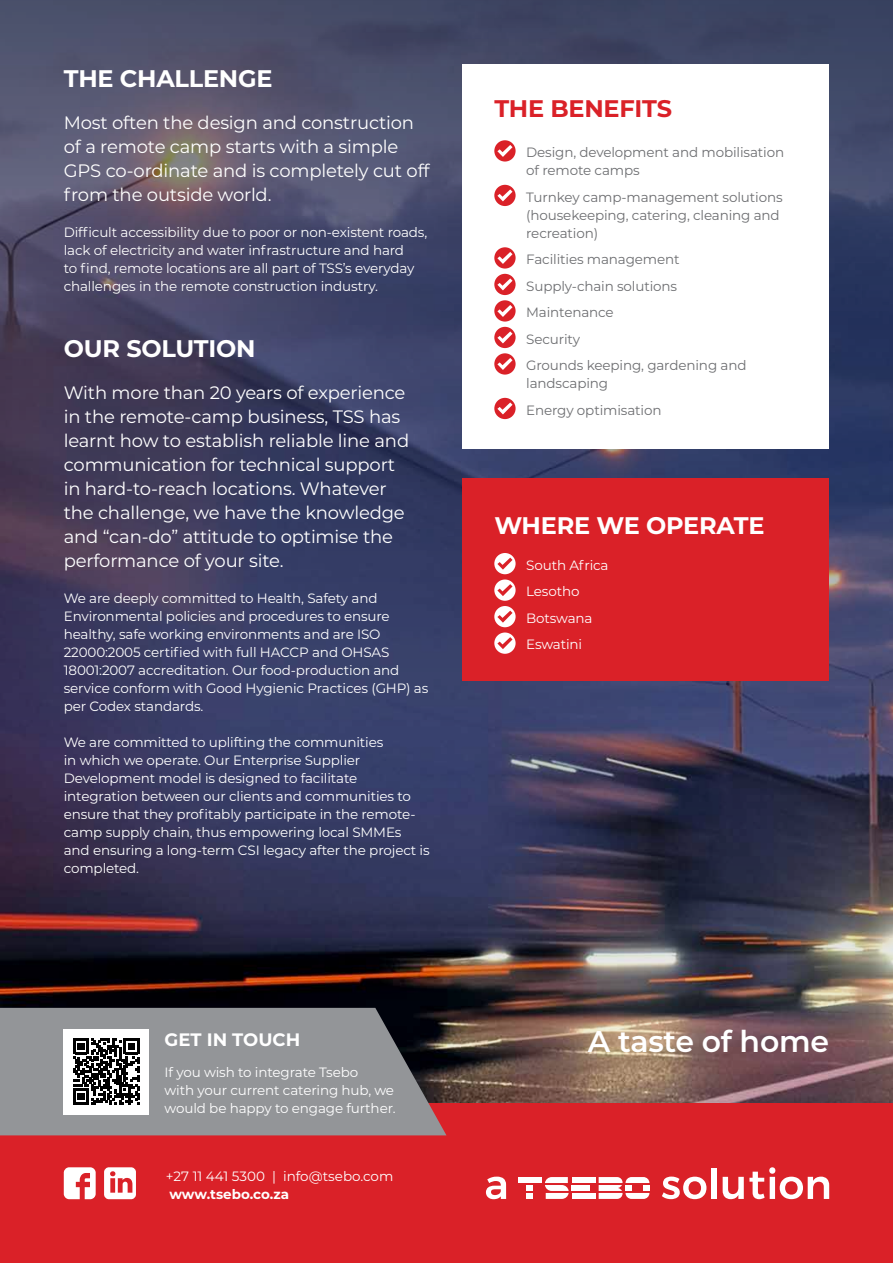
<style>
.page{position:relative;width:893px;height:1263px;background:#fff}
.page>*{position:absolute;margin:0;border:0;box-sizing:border-box;transform-origin:0 0}
.t1{font:600 30px "Montserrat";letter-spacing:-.01em;color:#fff}
.t2{font:700 24px "Montserrat";letter-spacing:-.01em;color:#fff}
.t3{font:700 24px "Montserrat";letter-spacing:-.01em;color:#da2128}
.t4{font:18px/24px "Montserrat";letter-spacing:-.01em;color:#fff}
.t5{font:700 18px "Montserrat";color:#fff}
.t6{font:13.5px/18px "Montserrat";letter-spacing:-.01em;color:#fff}
.t7{font:13.5px/26.5px "Montserrat";letter-spacing:-.01em;color:#6d6e71}
.t8{font:700 13.5px "Montserrat";color:#fff}
</style>
<div class="page">
<img style="left:0;top:0;width:893px;height:1103px">
<div style="left:462px;top:479px;width:367px;height:202px;background:#da2128"></div>
<svg style="left:494px;top:553px;width:22px;height:101px"></svg>
<div style="left:462px;top:64px;width:367px;height:385px;background:#fff"></div>
<svg style="left:494px;top:140px;width:22px;height:22px"></svg>
<svg style="left:494px;top:185px;width:22px;height:21px"></svg>
<svg style="left:494px;top:247px;width:22px;height:128px"></svg>
<svg style="left:494px;top:398px;width:22px;height:21px"></svg>
<div style="left:0;top:1103px;width:893px;height:160px;background:#da2128"></div>
<svg style="left:64px;top:1167px;width:32px;height:32px"></svg>
<svg style="left:104px;top:1167px;width:32px;height:32px"></svg>
<svg style="left:486px;top:1176px;width:20px;height:23px"></svg>
<svg style="left:662px;top:1176px;width:44px;height:23px"></svg>
<div style="left:711px;top:1168px;width:6px;height:31px;background:#fff"></div>
<svg style="left:723px;top:1167px;width:106px;height:32px"></svg>
<div style="left:572px;top:1177px;width:24px;height:6px;background:#fff"></div>
<div style="left:572px;top:1193px;width:24px;height:6px;background:#fff"></div>
<div style="left:572px;top:1185px;width:18px;height:6px;background:#fff"></div>
<svg style="left:545px;top:1177px;width:24px;height:22px"></svg>
<div style="left:518px;top:1177px;width:24px;height:6px;background:#fff"></div>
<svg style="left:527px;top:1185px;width:6px;height:14px"></svg>
<svg style="left:599px;top:1177px;width:50px;height:22px"></svg>
<svg style="left:0;top:1008px;width:446px;height:127px;background:#88898c"></svg>
<div style="left:64px;top:1029px;width:85px;height:85px;background:#fff"></div>
<svg style="left:73px;top:1038px;width:67px;height:67px"></svg>
<h2 class="t2" style="left:64px;top:61px;width:210px">THE CHALLENGE</h2>
<h3 class="t4" style="left:64px;top:110px;width:367px">Most often the design and construction of a remote camp starts with a simple GPS co-ordinate and is completely cut off from the outside world.</h3>
<p class="t6" style="left:64px;top:223px;width:365px">Difficult accessibility due to poor or non-existent roads, lack of electricity and water infrastructure and hard<br>to find, remote locations are all part of TSS’s everyday challenges in the remote construction industry.</p>
<h2 class="t2" style="left:64px;top:331px;width:193px">OUR SOLUTION</h2>
<p class="t4" style="left:64px;top:380px;width:347px">With more than 20 years of experience in the remote-camp business, TSS has learnt how to establish reliable line and communication for technical support in hard-to-reach locations. Whatever the challenge, we have the knowledge and “can-do” attitude to optimise the performance of your site.</p>
<p class="t6" style="left:64px;top:589px;width:366px">We are deeply committed to Health, Safety and Environmental policies and procedures to ensure healthy, safe working environments and are ISO 22000:2005 certified with full HACCP and OHSAS 18001:2007 accreditation. Our food-production and service conform with Good Hygienic Practices (GHP) as per Codex standards.</p>
<p class="t6" style="left:64px;top:733px;width:367px">We are committed to uplifting the communities<br>in which we operate. Our Enterprise Supplier Development model is designed to facilitate integration between our clients and communities to ensure that they profitably participate in the remote&shy;camp supply chain, thus empowering local SMMEs and ensuring a long-term CSI legacy after the project is completed.</p>
<h3 class="t5" style="left:165px;top:1027px;width:137px">GET IN TOUCH</h3>
<p class="t6" style="left:165px;top:1063px;width:233px">If you wish to integrate Tsebo<br>with your current catering hub, we would be happy to engage further.</p>
<p class="t6" style="left:166px;top:1167px;width:229px">+27 11 441 5300 | info@tsebo.com</p>
<p class="t8" style="left:169px;top:1185px;width:121px">www.tsebo.co.za</p>
<h2 class="t3" style="left:494px;top:91px;width:179px">THE BENEFITS</h2>
<p class="t7" style="left:526px;top:143px;width:259px;line-height:18px">Design, development and mobilisation of remote camps</p>
<p class="t7" style="left:526px;top:187px;width:258px;line-height:18px">Turnkey camp-management solutions (housekeeping, catering, cleaning and recreation)</p>
<p class="t7" style="left:526px;top:245px;width:222px">Facilities management<br>Supply-chain solutions<br>Maintenance<br>Security<br>Grounds keeping, gardening and</p>
<p class="t7" style="left:526px;top:370px;width:137px">landscaping<br>Energy optimisation</p>
<h2 class="t2" style="left:494px;top:508px;width:272px">WHERE WE OPERATE</h2>
<p class="t6" style="left:526px;top:551px;width:84px;line-height:26.5px">South Africa<br>Lesotho<br>Botswana<br>Eswatini</p>
<h1 class="t1" style="left:588px;top:1020px;width:243px">A taste of home</h1>
</div>
